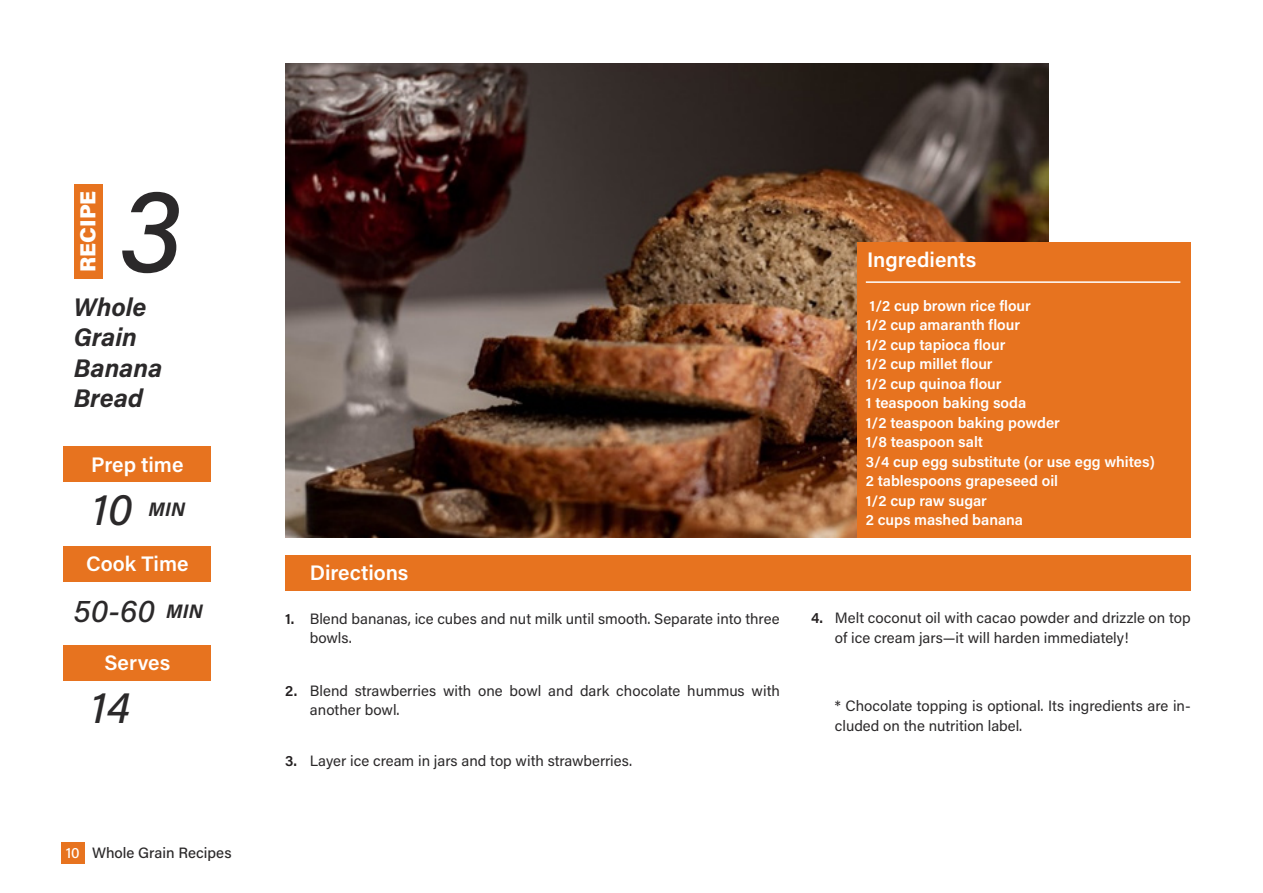
<style>
.page{position:relative;width:1263px;height:893px;background:#fff}
.page>*{position:absolute;margin:0;border:0;box-sizing:border-box;transform-origin:0 0}
.t1{font:italic 500 120px "Acumin Pro";color:#2b292a}
.t2{font:italic 500 45px "Acumin Pro";color:#2b292a}
.t3{font:italic 500 31.95px "Acumin Pro";color:#2b292a}
.t4{font:italic 700 25.5px/30.6px "Acumin Pro";color:#2b292a}
.t5{font:900 21.75px "Acumin Pro";color:#fff}
.Sub_Title{font:600 21px "Acumin Pro";color:#fff}
.t6{font:italic 700 19.5px "Acumin Pro";letter-spacing:.005em;color:#2b292a}
.Body_Text{font:15px/19.5px "Acumin Pro";color:#2b292a}
.t7{font:600 15px "Acumin Pro";color:#fff}
.t8{font:500 15px "Acumin Pro";color:#2b292a}
.t9{font:600 15px "Acumin Pro";color:#231f20}
.s1{color:#fff}
</style>
<div class="page">
<div style="left:64px;top:447px;width:147px;height:35px;background:#e7731f"></div>
<div style="left:64px;top:546px;width:147px;height:35px;background:#e7731f"></div>
<div style="left:64px;top:645px;width:147px;height:36px;background:#e7731f"></div>
<div style="left:285px;top:555px;width:906px;height:36px;background:#e7731f"></div>
<img style="left:286px;top:64px;width:762px;height:474px">
<hr style="left:1262px;top:0;width:1px;height:893px;background:#e7731f">
<div style="left:61px;top:842px;width:24px;height:21px;background:#e7731f"></div>
<div style="left:857px;top:242px;width:334px;height:296px;background:#e7731f"></div>
<hr style="left:866px;top:281px;width:314px;height:2px;background:#fff">
<div style="left:74px;top:184px;width:28px;height:95px;background:#e7731f"></div>
<p class="t5" style="left:72px;top:272px;width:83px;rotate:-90deg">RECIPE</p>
<p class="t1" style="left:120px;top:146px;width:63px">3</p>
<p class="t4" style="left:74px;top:290px;width:90px">Whole<br>Grain<br>Banana<br>Bread</p>
<p class="Sub_Title" style="left:91px;top:449px;width:94px">Prep time</p>
<p class="t2" style="left:92px;top:477px;width:42px">10</p>
<p class="t6" style="left:149px;top:495px;width:38px">MIN</p>
<p class="Sub_Title" style="left:86px;top:549px;width:104px">Cook Time</p>
<p class="t3" style="left:74px;top:589px;width:83px">50-60</p>
<p class="t6" style="left:166px;top:597px;width:38px">MIN</p>
<p class="Sub_Title" style="left:104px;top:648px;width:67px">Serves</p>
<p class="t2" style="left:91px;top:676px;width:40px">14</p>
<p class="t8" style="left:66px;top:842px;width:167px"><span class="s1">10</span> Whole Grain Recipes</p>
<p class="t9" style="left:285px;top:608px;width:11px">1.</p>
<p class="Sub_Title" style="left:867px;top:245px;width:111px">Ingredients</p>
<p class="t7" style="left:869px;top:295px;width:163px">1/2 cup brown rice flour</p>
<p class="t7" style="left:866px;top:314px;width:156px">1/2 cup amaranth flour</p>
<p class="t7" style="left:866px;top:334px;width:141px">1/2 cup tapioca flour</p>
<p class="t7" style="left:866px;top:353px;width:128px">1/2 cup millet flour</p>
<p class="t7" style="left:866px;top:373px;width:137px">1/2 cup quinoa flour</p>
<p class="t7" style="left:866px;top:392px;width:162px">1 teaspoon baking soda</p>
<p class="t7" style="left:866px;top:412px;width:196px">1/2 teaspoon baking powder</p>
<p class="t7" style="left:866px;top:431px;width:119px">1/8 teaspoon salt</p>
<p class="t7" style="left:866px;top:451px;width:291px">3/4 cup egg substitute (or use egg whites)</p>
<p class="t7" style="left:866px;top:470px;width:194px">2 tablespoons grapeseed oil</p>
<p class="t7" style="left:866px;top:490px;width:123px">1/2 cup raw sugar</p>
<p class="t7" style="left:866px;top:509px;width:159px">2 cups mashed banana</p>
<p class="Sub_Title" style="left:310px;top:558px;width:100px">Directions</p>
<p class="Body_Text" style="left:310px;top:608px;width:471px">Blend bananas, ice cubes and nut milk until smooth. Separate into three</p>
<p class="t9" style="left:811px;top:608px;width:13px">4.</p>
<p class="Body_Text" style="left:310px;top:628px;width:44px">bowls.</p>
<p class="Body_Text" style="left:835px;top:608px;width:357px">Melt coconut oil with cacao powder and drizzle on top of ice cream jars—it will harden immediately!</p>
<p class="t9" style="left:285px;top:680px;width:14px">2.</p>
<p class="Body_Text" style="left:310px;top:680px;width:471px">Blend strawberries with one bowl and dark chocolate hummus with another bowl.</p>
<p class="t9" style="left:285px;top:750px;width:13px">3.</p>
<p class="Body_Text" style="left:310px;top:750px;width:324px">Layer ice cream in jars and top with strawberries.</p>
<p class="Body_Text" style="left:835px;top:696px;width:357px">* Chocolate topping is optional. Its ingredients are in&shy;cluded on the nutrition label.</p>
</div>
